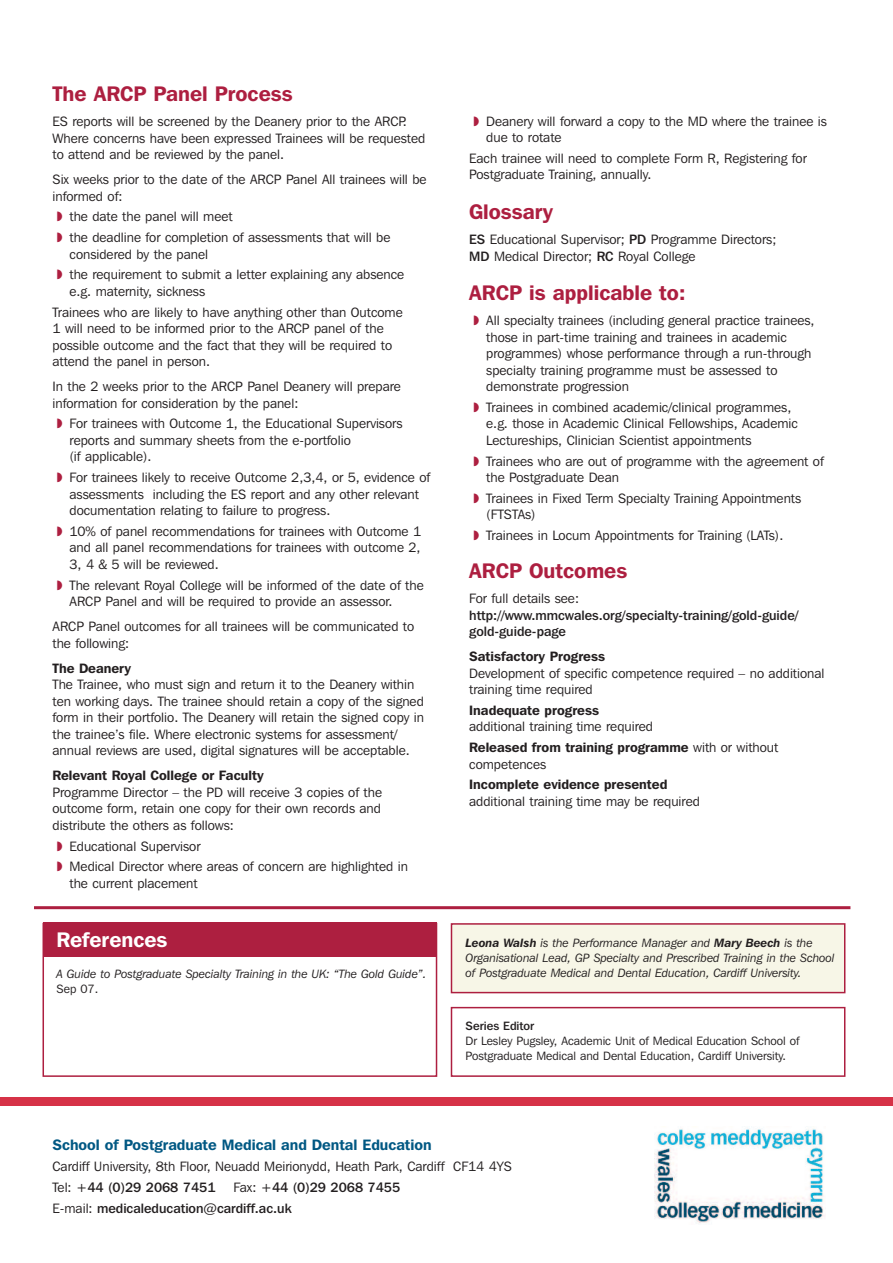
<style>
.page{position:relative;width:893px;height:1263px;background:#fff}
.page>*{position:absolute;margin:0;border:0;box-sizing:border-box;transform-origin:0 0}
.t1{font:600 21px "Franklin Gothic IT Cby BT";color:#ad1f40}
.t2{font:600 21px "Franklin Gothic IT Cby BT";color:#fff}
.t3{font:600 15px "Franklin Gothic IT Cby BT";color:#005883}
.t4{font:13.5px/16.5px "Franklin Gothic IT Cby BT";color:#231f20}
.t5{font:500 13.5px/16.5px "Franklin Gothic IT Cby BT";color:#231f20}
.t6{font:600 13.5px "Franklin Gothic IT Cby BT";color:#231f20}
.t7{font:italic 12px/15px "Franklin Gothic IT Cby BT";color:#231f20}
.t8{font:12px/15px "Franklin Gothic IT Cby BT";color:#231f20}
.t9{font:500 12px "Franklin Gothic IT Cby BT";color:#231f20}
.s1{color:#ad1f40}
.s2{font-weight:500}
.s3{font-weight:600}
.s4{font-weight:400}
</style>
<div class="page">
<div style="left:0;top:1097px;width:893px;height:9px;background:#d63247"></div>
<img style="left:655px;top:1128px;width:170px;height:95px">
<div style="left:43px;top:923px;width:394px;height:154px;border:2px solid #ad1f40"></div>
<div style="left:43px;top:923px;width:394px;height:34px;background:#ad1f40"></div>
<div style="left:452px;top:925px;width:392px;height:67px;background:#f7f6e7"></div>
<div style="left:451px;top:923px;width:394px;height:70px;border:2px solid #ad1f40"></div>
<div style="left:451px;top:1007px;width:394px;height:70px;border:2px solid #ad1f40"></div>
<hr style="left:34px;top:906px;width:816px;height:3px;background:#ad1f40">
<h1 class="t1" style="left:53px;top:87px;width:242px">The ARCP Panel Process</h1>
<p class="t4" style="left:53px;top:114px;width:374px">ES reports will be screened by the Deanery prior to the ARCP.<br>Where concerns have been expressed Trainees will be requested to attend and be reviewed by the panel.</p>
<p class="t4" style="left:53px;top:172px;width:376px">Six weeks prior to the date of the ARCP Panel All trainees will be informed of:</p>
<p class="t4" style="left:57px;top:208px;width:335px;line-height:20.7px"><span class="s1">◗</span> the date the panel will meet<br><span class="s1">◗</span> the deadline for completion of assessments that will be</p>
<p class="t4" style="left:57px;top:245px;width:349px;line-height:20.7px;text-indent:13px">considered by the panel<br><span class="s1">◗</span> the requirement to submit a letter explaining any absence</p>
<p class="t4" style="left:53px;top:282px;width:352px;line-height:20.7px;text-indent:17px">e.g. maternity, sickness<br>Trainees who are likely to have anything other than Outcome</p>
<p class="t4" style="left:53px;top:321px;width:341px">1 will need to be informed prior to the ARCP panel of the possible outcome and the fact that they will be required to attend the panel in person.</p>
<p class="t4" style="left:53px;top:379px;width:350px">In the 2 weeks prior to the ARCP Panel Deanery will prepare information for consideration by the panel:</p>
<p class="t4" style="left:70px;top:417px;width:334px;text-indent:-13px"><span class="s1">◗</span> For trainees with Outcome 1, the Educational Supervisors reports and summary sheets from the e-portfolio<br>(if applicable).</p>
<p class="t4" style="left:70px;top:470px;width:362px;text-indent:-13px"><span class="s1">◗</span> For trainees likely to receive Outcome 2,3,4, or 5, evidence of assessments including the ES report and any other relevant documentation relating to failure to progress.</p>
<p class="t4" style="left:70px;top:524px;width:353px;text-align:justify;text-indent:-13px"><span class="s1">◗</span> 10% of panel recommendations for trainees with Outcome 1 and all panel recommendations for trainees with outcome 2, 3, 4 &amp; 5 will be reviewed.</p>
<p class="t4" style="left:70px;top:578px;width:356px;text-indent:-13px"><span class="s1">◗</span> The relevant Royal College will be informed of the date of the<br>ARCP Panel and will be required to provide an assessor.</p>
<p class="t4" style="left:53px;top:619px;width:363px">ARCP Panel outcomes for all trainees will be communicated to the following:</p>
<p class="t6" style="left:53px;top:663px;width:80px">The Deanery</p>
<p class="t4" style="left:53px;top:677px;width:373px">The Trainee, who must sign and return it to the Deanery within ten working days. The trainee should retain a copy of the signed form in their portfolio. The Deanery will retain the signed copy in the trainee’s file. Where electronic systems for assessment/ annual reviews are used, digital signatures will be acceptable.</p>
<p class="t6" style="left:53px;top:771px;width:213px">Relevant Royal College or Faculty</p>
<p class="t4" style="left:53px;top:785px;width:331px;text-align:justify">Programme Director – the PD will receive 3 copies of the outcome form, retain one copy for their own records and distribute the others as follows:</p>
<p class="t4" style="left:57px;top:837px;width:353px;line-height:20.7px"><span class="s1">◗</span> Educational Supervisor<br><span class="s1">◗</span> Medical Director where areas of concern are highlighted in</p>
<p class="t4" style="left:70px;top:876px;width:130px">the current placement</p>
<p class="t4" style="left:486px;top:114px;width:342px;text-indent:-13px"><span class="s1">◗</span> Deanery will forward a copy to the MD where the trainee is due to rotate</p>
<p class="t4" style="left:469px;top:151px;width:339px">Each trainee will need to complete Form R, Registering for<br>Postgraduate Training, annually.</p>
<h1 class="t1" style="left:469px;top:204px;width:85px">Glossary</h1>
<p class="t4" style="left:469px;top:232px;width:309px"><span class="s2">ES</span> Educational Supervisor; <span class="s2">PD</span> Programme Directors;<br><span class="s2">MD</span> Medical Director; <span class="s2">RC</span> Royal College</p>
<h1 class="t1" style="left:469px;top:285px;width:218px">ARCP is applicable to:</h1>
<p class="t4" style="left:486px;top:313px;width:330px;text-indent:-13px"><span class="s1">◗</span> All specialty trainees (including general practice trainees, those in part-time training and trainees in academic programmes) whose performance through a run-through specialty training programme must be assessed to demonstrate progression</p>
<p class="t4" style="left:486px;top:400px;width:313px;text-indent:-13px"><span class="s1">◗</span> Trainees in combined academic/clinical programmes, e.g. those in Academic Clinical Fellowships, Academic<br>Lectureships, Clinician Scientist appointments</p>
<p class="t4" style="left:486px;top:454px;width:339px;text-indent:-13px"><span class="s1">◗</span> Trainees who are out of programme with the agreement of the Postgraduate Dean</p>
<p class="t4" style="left:486px;top:491px;width:316px;text-indent:-13px"><span class="s1">◗</span> Trainees in Fixed Term Specialty Training Appointments (FTSTAs)</p>
<p class="t4" style="left:473px;top:528px;width:311px"><span class="s1">◗</span> Trainees in Locum Appointments for Training (LATs).</p>
<h1 class="t1" style="left:469px;top:563px;width:160px">ARCP Outcomes</h1>
<p class="t4" style="left:469px;top:591px;width:111px">For full details see:</p>
<p class="t5" style="left:469px;top:608px;width:331px">http://www.mmcwales.org/specialty-training/gold-guide/ gold-guide-page</p>
<p class="t6" style="left:469px;top:652px;width:137px">Satisfactory Progress</p>
<p class="t4" style="left:469px;top:666px;width:357px">Development of specific competence required – no additional training time required</p>
<p class="t6" style="left:469px;top:705px;width:131px">Inadequate progress</p>
<p class="t4" style="left:469px;top:717px;width:311px;line-height:20.7px">additional training time required<br><span class="s3">Released from training programme</span> with or without</p>
<p class="t4" style="left:469px;top:757px;width:79px">competences</p>
<p class="t6" style="left:469px;top:780px;width:200px">Incomplete evidence presented</p>
<p class="t4" style="left:469px;top:794px;width:232px">additional training time may be required</p>
<h1 class="t2" style="left:57px;top:933px;width:112px">References</h1>
<p class="t7" style="left:466px;top:937px;width:370px"><span class="s3">Leona Walsh</span> is the Performance Manager and <span class="s3">Mary Beech</span> is the<br>Organisational Lead, GP Specialty and Prescribed Training in the School of Postgraduate Medical and Dental Education, Cardiff University.</p>
<p class="t7" style="left:57px;top:968px;width:371px">A Guide to Postgraduate Specialty Training in the UK: “The Gold Guide”.</p>
<p class="t8" style="left:57px;top:982px;width:43px">Sep 07.</p>
<p class="t9" style="left:466px;top:1022px;width:70px">Series Editor</p>
<p class="t8" style="left:466px;top:1034px;width:335px">Dr Lesley Pugsley, Academic Unit of Medical Education School of<br>Postgraduate Medical and Dental Education, Cardiff University.</p>
<p class="t3" style="left:53px;top:1140px;width:381px">School of Postgraduate Medical and Dental Education</p>
<p class="t4" style="left:53px;top:1157px;width:461px;line-height:21px">Cardiff University, 8th Floor, Neuadd Meirionydd, Heath Park, Cardiff CF14 4YS<br>Tel: <span class="s2">+44 (0)29 2068 7451</span></p>
<p class="t5" style="left:53px;top:1178px;width:349px;line-height:21px;text-indent:181px"><span class="s4">Fax:</span> +44 (0)29 2068 7455<br><span class="s4">E-mail:</span> medicaleducation@cardiff.ac.uk</p>
</div>
